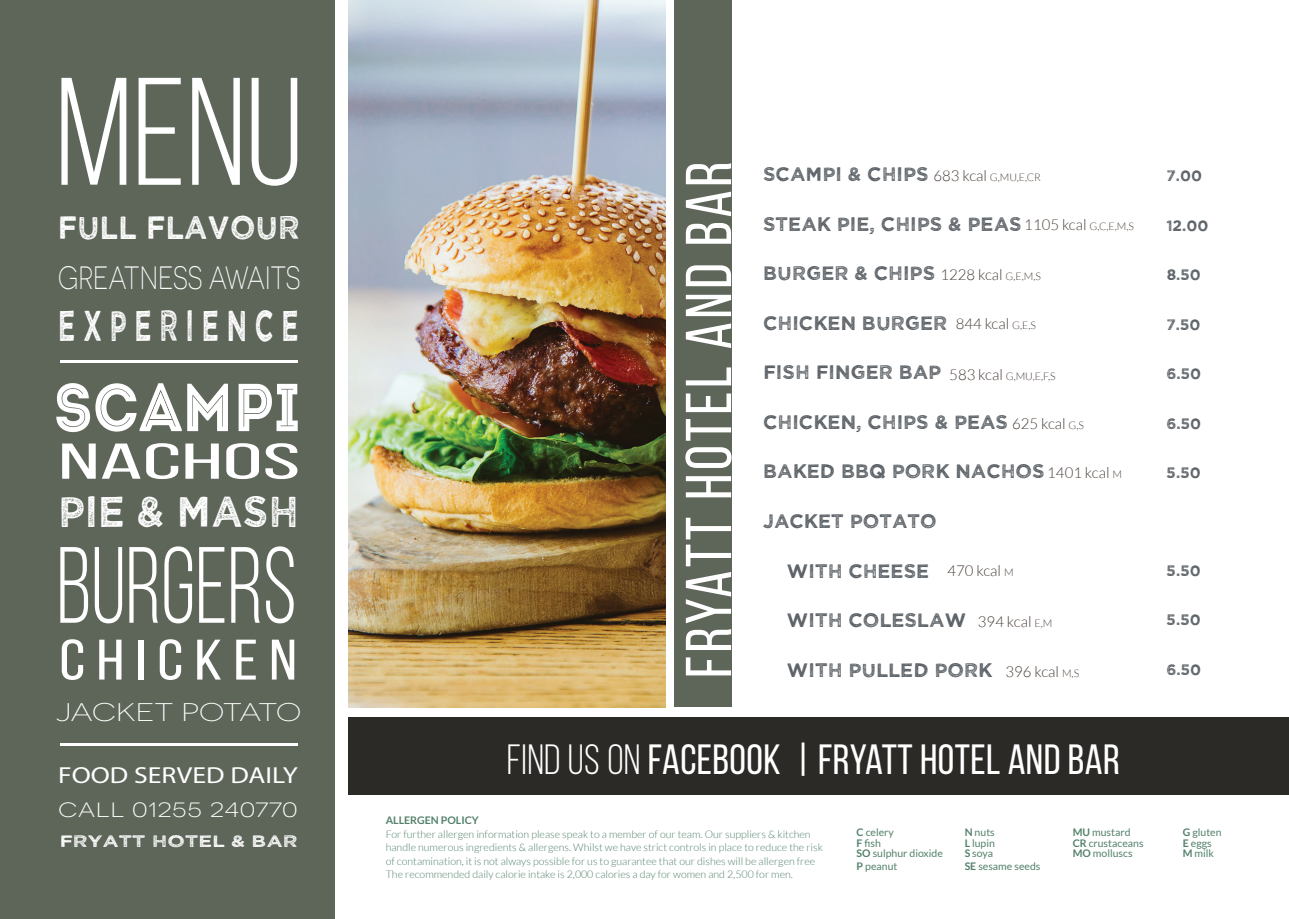
<style>
.page{position:relative;width:1289px;height:919px;background:#fff}
.page>*{position:absolute;margin:0;border:0;box-sizing:border-box;transform-origin:0 0}
.t1{font:152.7px "Bebas Neue";color:#fff}
.t2{font:108px "Bebas Neue";color:#fff;scale:.85 1}
.t3{font:67.5px "Intro Inline";color:#fff;scale:.88 1}
.t4{font:64.65px "Bebas Neue";letter-spacing:.055em;color:#fff}
.t5{font:57px "Bebas Neue";letter-spacing:.165em;color:#fff;scale:1.19 1}
.t6{font:50.25px "Bebas Neue";color:#fff;scale:2.02 1}
.t7{font:43.5px "Wicked Grit";letter-spacing:.3em;color:#fff;scale:.59 1}
.t8{font:43.5px "Wicked Grit";letter-spacing:.3em;color:#fff;scale:.92 1}
.t9{font:42.3px "Bebas Neue";letter-spacing:.01em;color:#fff}
.t10{font:32.7px "Wicked Grit";color:#fff;scale:.92 1}
.t11{font:300 32.25px "Novecentosanswide";color:#fff;scale:.79 1}
.t12{font:300 25.8px "Novecentosanswide";color:#fff;scale:1.18 1}
.t13{font:300 25.5px "Novecentosanswide";letter-spacing:-.03em;color:#fff;scale:1.22 1}
.t14{font:23.25px "Myriad Pro";color:#fff;scale:1.19 1}
.t15{font:19.5px "Wicked Grit";color:#595f64}
.t16{font:16.65px "Wicked Grit";color:#fff;scale:1.24 1}
.t17{font:300 15px "Lato";color:#4a403a}
.t18{font:15px "Wicked Grit";color:#595f64}
.t19{font:300 10.5px/13.5px "Lato";color:#53816a}
.t20{font:10.5px "Lato";color:#53816a}
.t21{font:300 10.5px "Lato";color:#4a403a}
.t22{font:700 10.5px "Lato";color:#53816a}
.s1{font-size:15px}
.s2{font-size:10.5px}
.s3{font-style:inherit}
.s4{font-weight:700}
</style>
<div class="page">
<div style="left:0;top:0;width:335px;height:918px;background:#5e665a"></div>
<hr style="left:60px;top:360px;width:237px;height:2px;background:#fff">
<hr style="left:60px;top:742px;width:237px;height:3px;background:#fff">
<div style="left:348px;top:717px;width:940px;height:77px;background:#2c2a27"></div>
<img style="left:348px;top:0;width:318px;height:707px">
<div style="left:674px;top:0;width:57px;height:706px;background:#5e665a"></div>
<h1 class="t1" style="left:55px;top:50px;width:249px">MENU</h1>
<h3 class="t10" style="left:57px;top:206px;width:265px">FULL FLAVOUR</h3>
<h3 class="t11" style="left:58px;top:259px;width:308px">GREATNESS AWAITS</h3>
<h3 class="t7" style="left:58px;top:297px;width:409px">EXPERIENCE</h3>
<h3 class="t3" style="left:54px;top:367px;width:280px">SCAMPI</h3>
<h3 class="t6" style="left:58px;top:434px;width:121px">NACHOS</h3>
<h3 class="t8" style="left:58px;top:483px;width:263px">PIE &amp; MASH</h3>
<h2 class="t2" style="left:57px;top:527px;width:284px">BURGERS</h2>
<h3 class="t5" style="left:59px;top:629px;width:201px">CHICKEN</h3>
<h3 class="t13" style="left:57px;top:697px;width:202px">JACKET POTATO</h3>
<h3 class="t14" style="left:58px;top:761px;width:203px">FOOD SERVED DAILY</h3>
<h3 class="t12" style="left:58px;top:792px;width:204px">call 01255 240770</h3>
<h3 class="t16" style="left:59px;top:830px;width:194px">FRYATT HOTEL &amp; BAR</h3>
<h3 class="t4" style="left:673px;top:678px;width:518px;rotate:-90deg">FRYATT HOTEL AND BAR</h3>
<h3 class="t15" style="left:763px;top:162px;width:167px">SCAMPI &amp; CHIPS</h3>
<h3 class="t15" style="left:763px;top:211px;width:260px">STEAK PIE, CHIPS &amp; PEAS</h3>
<h3 class="t15" style="left:763px;top:261px;width:173px">BURGER &amp; CHIPS</h3>
<h3 class="t15" style="left:763px;top:310px;width:186px">CHICKEN BURGER</h3>
<h3 class="t15" style="left:763px;top:360px;width:180px">FISH FINGER BAP</h3>
<h3 class="t15" style="left:763px;top:409px;width:246px">CHICKEN, CHIPS &amp; PEAS</h3>
<h3 class="t15" style="left:763px;top:459px;width:283px">BAKED BBQ PORK NACHOS</h3>
<h3 class="t15" style="left:763px;top:508px;width:175px">JACKET POTATO</h3>
<h3 class="t15" style="left:786px;top:558px;width:144px">WITH CHEESE</h3>
<h3 class="t15" style="left:786px;top:607px;width:181px">WITH COLESLAW</h3>
<h3 class="t15" style="left:786px;top:657px;width:207px">WITH PULLED PORK</h3>
<p class="t21" style="left:933px;top:172px;width:109px"><span class="s1">683 kcal</span> G,MU,E,CR</p>
<p class="t21" style="left:1024px;top:220px;width:111px"><span class="s1">1105 kcal</span> G,C,E,M,S</p>
<h3 class="t17" style="left:940px;top:266px;width:102px">1228 kcal <span class="s2">G,E,M,S</span></h3>
<h3 class="t17" style="left:955px;top:315px;width:82px">844 kcal <span class="s2">G,E,S</span></h3>
<p class="t21" style="left:949px;top:370px;width:108px"><span class="s1">583 kcal</span> G,MU,E,F,S</p>
<h3 class="t17" style="left:1012px;top:415px;width:73px">625 kcal <span class="s2">G,S</span></h3>
<h3 class="t17" style="left:1047px;top:464px;width:76px">1401 kcal <span class="s2">M</span></h3>
<h3 class="t17" style="left:947px;top:562px;width:68px">470 kcal <span class="s2">M</span></h3>
<h3 class="t17" style="left:977px;top:613px;width:76px">394 kcal <span class="s2">E,M</span></h3>
<h3 class="t17" style="left:1005px;top:663px;width:75px">396 kcal <span class="s2">M,S</span></h3>
<h3 class="t9" style="left:507px;top:736px;width:614px"><span class="s3">FIND US ON</span> FACEBOOK | FRYATT HOTEL AND BAR</h3>
<h3 class="t18" style="left:1166px;top:166px;width:37px">7.00</h3>
<h3 class="t18" style="left:1166px;top:216px;width:43px">12.00</h3>
<h3 class="t18" style="left:1166px;top:265px;width:36px">8.50</h3>
<h3 class="t18" style="left:1166px;top:315px;width:35px">7.50</h3>
<h3 class="t18" style="left:1166px;top:364px;width:36px">6.50</h3>
<h3 class="t18" style="left:1166px;top:414px;width:36px">6.50</h3>
<h3 class="t18" style="left:1166px;top:463px;width:36px">5.50</h3>
<h3 class="t18" style="left:1166px;top:561px;width:36px">5.50</h3>
<h3 class="t18" style="left:1166px;top:610px;width:36px">5.50</h3>
<h3 class="t18" style="left:1166px;top:660px;width:36px">6.50</h3>
<p class="t22" style="left:386px;top:814px;width:95px">ALLERGEN POLICY</p>
<p class="t19" style="left:386px;top:827px;width:438px">For further allergen information please speak to a member of our team. Our suppliers &amp; kitchen handle numerous ingredients &amp; allergens. Whilst we have strict controls in place to reduce the risk of contamination, it is not always possible for us to guarantee that our dishes will be allergen free The recommended daily calorie intake is 2,000 calories a day for women and 2,500 for men.</p>
<p class="t20" style="left:856px;top:826px;width:39px"><span class="s4">C</span> celery</p>
<p class="t20" style="left:964px;top:826px;width:32px"><span class="s4">N</span> nuts</p>
<p class="t20" style="left:1072px;top:826px;width:59px"><span class="s4">MU</span> mustard</p>
<p class="t20" style="left:1182px;top:826px;width:40px"><span class="s4">G</span> gluten</p>
<p class="t20" style="left:856px;top:837px;width:26px"><span class="s4">F</span> fish</p>
<p class="t20" style="left:964px;top:837px;width:32px"><span class="s4">L</span> lupin</p>
<p class="t20" style="left:1072px;top:837px;width:72px"><span class="s4">CR</span> crustaceans</p>
<p class="t20" style="left:1182px;top:837px;width:30px"><span class="s4">E</span> eggs</p>
<p class="t20" style="left:856px;top:847px;width:88px"><span class="s4">SO</span> sulphur dioxide</p>
<p class="t20" style="left:964px;top:847px;width:30px"><span class="s4">S</span> soya</p>
<p class="t20" style="left:1072px;top:847px;width:61px"><span class="s4">MO</span> molluscs</p>
<p class="t20" style="left:1182px;top:847px;width:33px"><span class="s4">M</span> milk</p>
<p class="t20" style="left:856px;top:860px;width:42px"><span class="s4">P</span> peanut</p>
<p class="t20" style="left:964px;top:860px;width:77px"><span class="s4">SE</span> sesame seeds</p>
</div>
